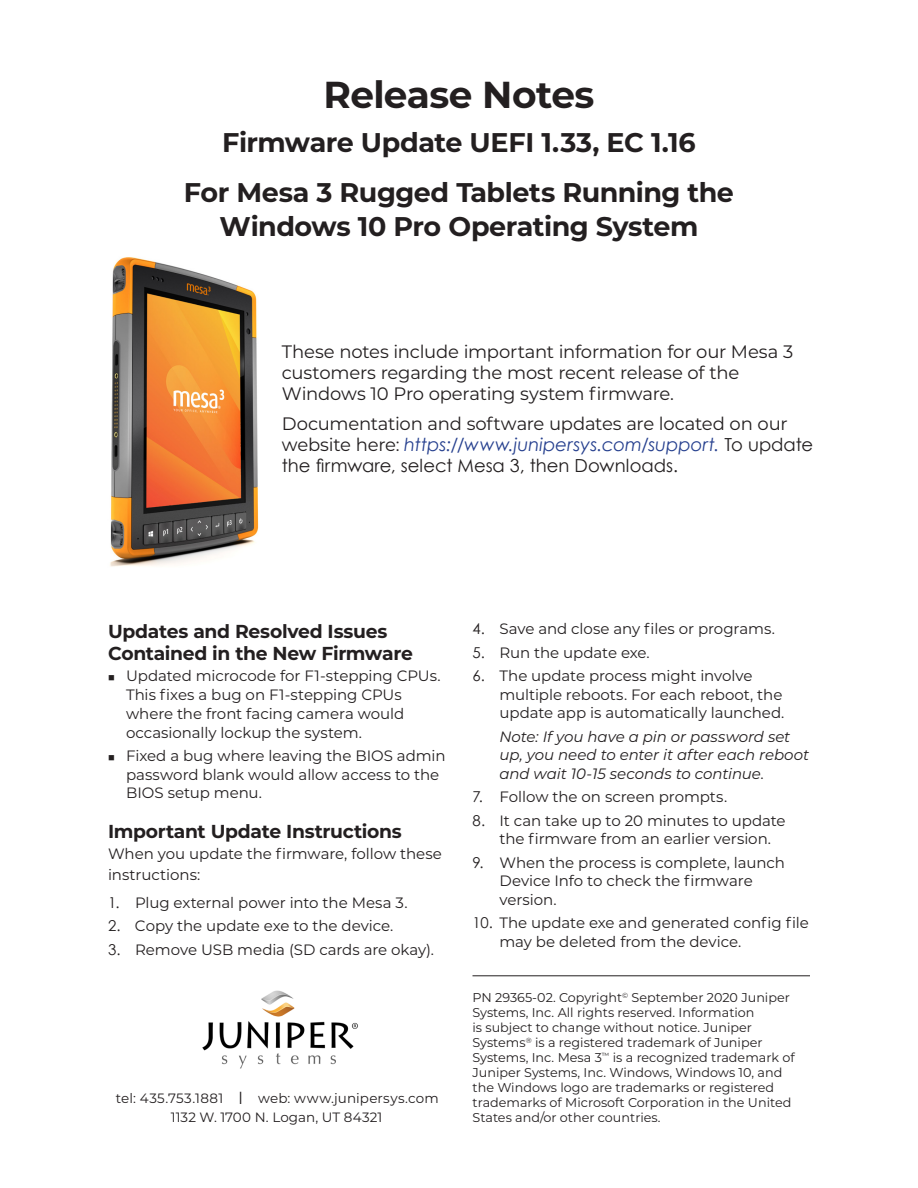
<style>
.page{position:relative;width:918px;height:1188px;background:#fff}
.page>*{position:absolute;margin:0;border:0;box-sizing:border-box;transform-origin:0 0}
.Heading__Main{font:700 37.5px "Montserrat";letter-spacing:-.015em;color:#231f20}
.Subheading_1{font:700 27px "Montserrat";letter-spacing:-.02em;color:#231f20}
.Subheading_2{font:700 18.75px/21.8px "Montserrat";letter-spacing:-.015em;color:#231f20}
.Text{font:18px/21px "Montserrat";letter-spacing:-.015em;color:#231f20}
.Text__large{font:18px "Montserrat";letter-spacing:-.01em;color:#231f20}
.Numbered_List_Mid{font:15px/18.8px "Montserrat";letter-spacing:-.005em;color:#231f20}
.Numbered_List_Mid-2{font:italic 15px/18.8px "Montserrat";letter-spacing:-.005em;color:#231f20}
.Numbered_List_Last{font:15px/18.8px "Montserrat";letter-spacing:-.005em;color:#231f20}
.Text-2{font:15px/21px "Montserrat";letter-spacing:-.005em;color:#231f20}
.Numbered_List_First{font:15px "Montserrat";letter-spacing:-.005em;color:#231f20}
.RF{font:13.5px "Montserrat";letter-spacing:.01em;color:#231f20}
.Copyright_text{font:12.75px/15px "Montserrat";color:#231f20}
.s1{font-family:"Century Gothic";font-style:italic;color:#253f8e}
.s2{font-family:"Century Gothic"}
.s3{font-size:16.5px}
</style>
<div class="page">
<img style="left:110px;top:257px;width:149px;height:310px">
<img style="left:202px;top:990px;width:156px;height:79px">
<hr style="left:472px;top:975px;width:338px;height:1px;background:#231f20">
<p class="Heading__Main" style="left:324px;top:68px;width:272px">Release Notes</p>
<p class="Subheading_1" style="left:222px;top:123px;width:475px">Firmware Update UEFI 1.33, EC 1.16</p>
<p class="Subheading_1" style="left:184px;top:173px;width:552px">For Mesa 3 Rugged Tablets Running the</p>
<p class="Subheading_1" style="left:220px;top:207px;width:480px">Windows 10 Pro Operating System</p>
<p class="Text__large" style="left:282px;top:340px;width:513px">These notes include important information for our Mesa 3</p>
<p class="Text" style="left:282px;top:362px;width:459px">customers regarding the most recent release of the<br>Windows 10 Pro operating system firmware.</p>
<p class="Text" style="left:282px;top:413px;width:533px">Documentation and software updates are located on our website here: <span class="s1">https://www.junipersys.com/support.</span> <span class="s2">To update the firmware, select Mesa 3, then Downloads.</span></p>
<p class="Subheading_2" style="left:108px;top:620px;width:307px">Updates and Resolved Issues<br>Contained in the New Firmware</p>
<p class="Numbered_List_Mid" style="left:126px;top:666px;width:316px">Updated microcode for F1-stepping CPUs.<br>This fixes a bug on F1-stepping CPUs where the front facing camera would occasionally lockup the system.</p>
<p class="Numbered_List_Mid" style="left:126px;top:746px;width:321px">Fixed a bug where leaving the BIOS admin password blank would allow access to the<br>BIOS setup menu.</p>
<p class="Subheading_2" style="left:108px;top:820px;width:295px">Important Update Instructions</p>
<p class="Text-2" style="left:108px;top:843px;width:335px">When you update the firmware, follow these instructions:</p>
<p class="Numbered_List_First" style="left:108px;top:893px;width:301px"><span class="s2">1.</span> Plug external power into the Mesa 3.</p>
<p class="Numbered_List_Mid" style="left:108px;top:916px;width:287px"><span class="s2">2.</span> Copy the update exe to the device.</p>
<p class="Numbered_List_Mid" style="left:108px;top:939px;width:327px"><span class="s2">3.</span> Remove USB media (SD cards are okay).</p>
<p class="RF" style="left:116px;top:1089px;width:324px">tel: 435.753.1881 <span class="s3">l</span> web: www.junipersys.com</p>
<p class="RF" style="left:171px;top:1108px;width:213px">1132 W. 1700 N. Logan, UT 84321</p>
<p class="Numbered_List_Mid" style="left:472px;top:619px;width:304px"><span class="s2">4.</span> Save and close any files or programs.</p>
<p class="Numbered_List_Mid" style="left:472px;top:642px;width:179px"><span class="s2">5.</span> Run the update exe.</p>
<p class="Numbered_List_Mid" style="left:500px;top:666px;width:286px;text-indent:-27px"><span class="s2">6.</span> The update process might involve multiple reboots. For each reboot, the update app is automatically launched.</p>
<p class="Numbered_List_Mid-2" style="left:500px;top:726px;width:311px">Note: If you have a pin or password set up, you need to enter it after each reboot and wait 10-15 seconds to continue.</p>
<p class="Numbered_List_Mid" style="left:472px;top:787px;width:256px"><span class="s2">7.</span> Follow the on screen prompts.</p>
<p class="Numbered_List_Mid" style="left:500px;top:810px;width:288px;text-indent:-27px"><span class="s2">8.</span> It can take up to 20 minutes to update the firmware from an earlier version.</p>
<p class="Numbered_List_Mid" style="left:500px;top:852px;width:287px;text-indent:-27px"><span class="s2">9.</span> When the process is complete, launch<br>Device Info to check the firmware version.</p>
<p class="Numbered_List_Last" style="left:500px;top:913px;width:311px;text-indent:-27px"><span class="s2">10.</span> The update exe and generated config file may be deleted from the device.</p>
<p class="Copyright_text" style="left:472px;top:989px;width:324px">PN 29365-02. Copyright<sup>©</sup> September 2020 Juniper Systems, Inc. All rights reserved. Information<br>is subject to change without notice. Juniper Systems<sup>®</sup> is a registered trademark of Juniper Systems, Inc. Mesa 3<sup>™</sup> is a recognized trademark of Juniper Systems, Inc. Windows, Windows 10, and the Windows logo are trademarks or registered trademarks of Microsoft Corporation in the United States and/or other countries.</p>
</div>
